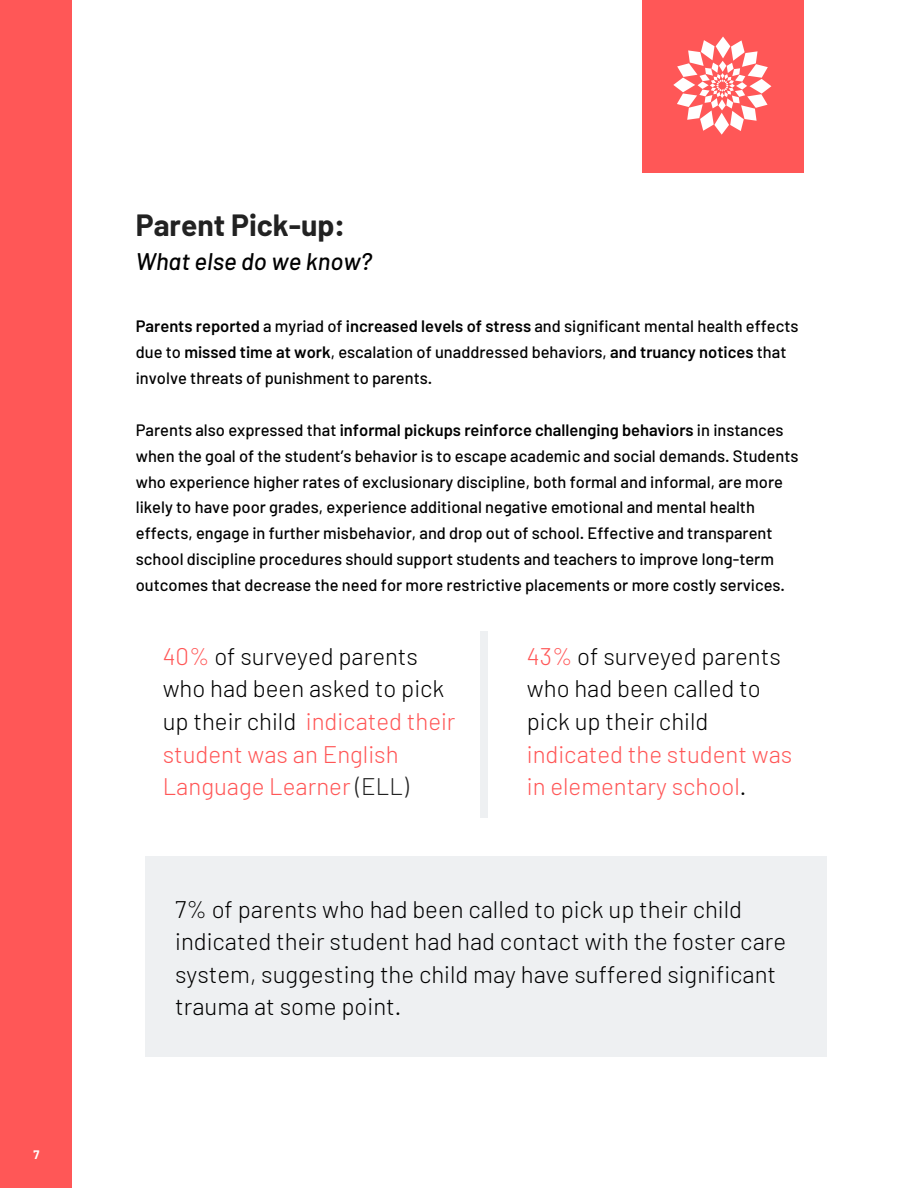
<style>
.page{position:relative;width:918px;height:1188px;background:#fff}
.page>*{position:absolute;margin:0;border:0;box-sizing:border-box;transform-origin:0 0}
.t1{font:700 30px "Barlow";color:#222}
.t2{font:300 24px/32.7px "Barlow";color:#000}
.t3{font:300 24px/32.7px "Barlow";color:#ff5757}
.t4{font:italic 500 24px "Barlow";color:#000}
.t5{font:500 16.5px/25.8px "Barlow";color:#000}
.t6{font:700 12px "Barlow";color:#fff}
.s1{font-weight:600}
.s2{color:#000}
.s3{color:#222}
.s4{color:#ff5757}
</style>
<div class="page">
<div style="left:642px;top:0;width:161px;height:173px;background:#ff5757"></div>
<svg style="left:673px;top:37px;width:98px;height:98px"></svg>
<div style="left:145px;top:857px;width:682px;height:200px;background:#eef0f2"></div>
<div style="left:0;top:0;width:71px;height:1188px;background:#ff5757"></div>
<div style="left:480px;top:632px;width:7px;height:186px;background:#eef0f2"></div>
<p class="t6" style="left:34px;top:1147px;width:7px">7</p>
<h1 class="t1" style="left:136px;top:206px;width:211px">Parent Pick-up:</h1>
<h2 class="t4" style="left:136px;top:246px;width:238px">What else do we know?</h2>
<p class="t5" style="left:136px;top:313px;width:664px"><span class="s1">Parents reported</span> a myriad of <span class="s1">increased levels of stress</span> and significant mental health effects due to <span class="s1">missed time at work</span>, escalation of unaddressed behaviors, <span class="s1">and truancy notices</span> that involve threats of punishment to parents.</p>
<p class="t5" style="left:136px;top:416px;width:664px">Parents also expressed that <span class="s1">informal pickups reinforce challenging behaviors</span> in instances when the goal of the student’s behavior is to escape academic and social demands. Students who experience higher rates of exclusionary discipline, both formal and informal, are more likely to have poor grades, experience additional negative emotional and mental health effects, engage in further misbehavior, and drop out of school. Effective and transparent school discipline procedures should support students and teachers to improve long-term outcomes that decrease the need for more restrictive placements or more costly services.</p>
<h2 class="t3" style="left:163px;top:639px;width:294px">40% <span class="s2">of surveyed parents who had been asked to pick up their child</span> indicated their student was an English<br>Language Learner <span class="s3">(ELL)</span></h2>
<h2 class="t2" style="left:527px;top:639px;width:256px"><span class="s4">43%</span> of surveyed parents who had been called to pick up their child</h2>
<h2 class="t3" style="left:527px;top:737px;width:267px">indicated the student was in elementary school<span class="s2">.</span></h2>
<h2 class="t2" style="left:175px;top:892px;width:613px">7% of parents who had been called to pick up their child indicated their student had had contact with the foster care system, suggesting the child may have suffered significant trauma at some point.</h2>
</div>
